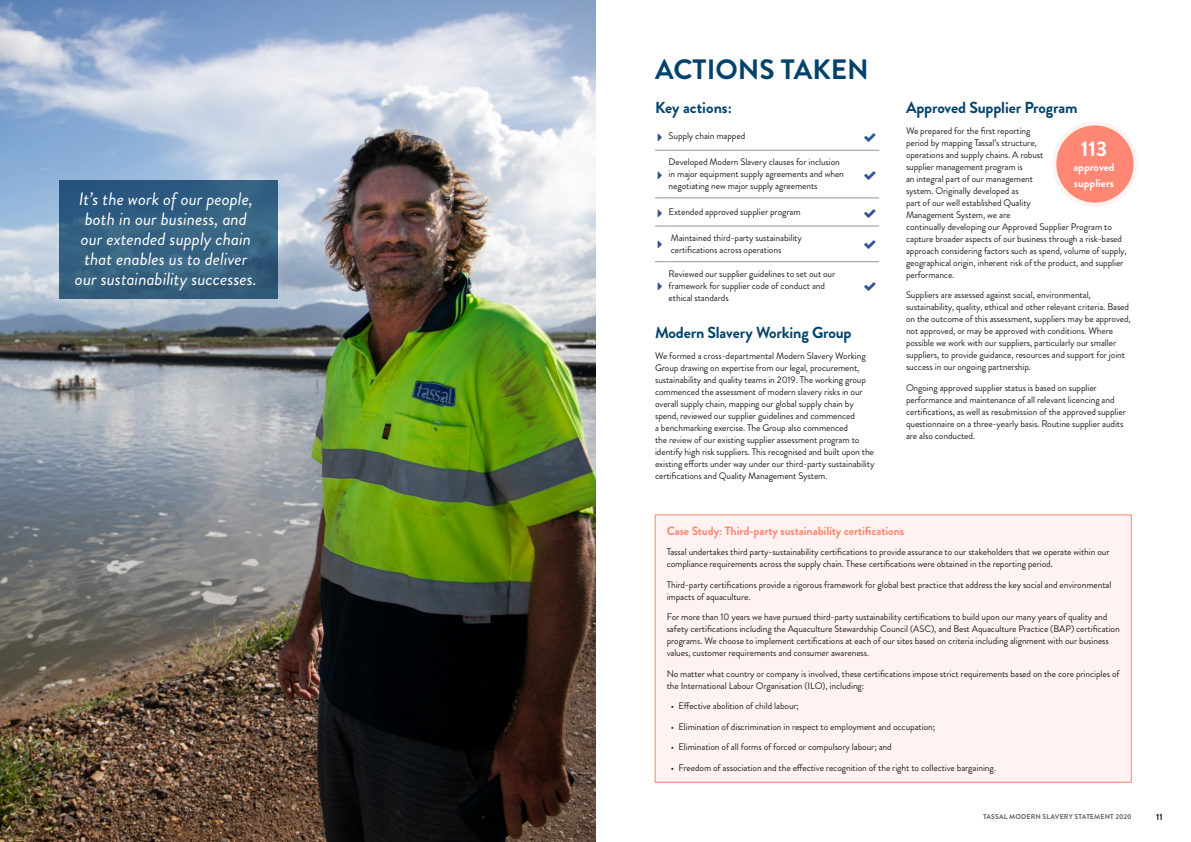
<style>
.page{position:relative;width:1191px;height:842px;background:#fff}
.page>*{position:absolute;margin:0;border:0;box-sizing:border-box;transform-origin:0 0}
.Heading_2{font:700 28px "Brandon Grotesque";color:#00426b}
.t1{font:700 21.2px "Brandon Grotesque";color:#fff}
.Heading_2-2{font:italic 18px/20px "Brandon Grotesque";color:#fff;text-align:center}
.Heading_2-3{font:700 16px "Brandon Grotesque";letter-spacing:-.01em;color:#00426b}
.Heading_2-4{font:700 12px "Brandon Grotesque";letter-spacing:-.01em;color:#ff8773}
.t2{font:700 11.5px/15.1px "Brandon Grotesque";color:#fff}
.Heading_2-5{font:9.5px/12px "Brandon Grotesque";letter-spacing:-.01em;color:#231f20}
.t3{font:700 9px "Brandon Grotesque";color:#231f20}
.t4{font:700 7px "Brandon Grotesque";letter-spacing:.02em;color:#636366}
</style>
<div class="page">
<div style="left:655px;top:515px;width:476px;height:267px;background:#fff3f1"></div>
<svg style="left:655px;top:150px;width:13px;height:1px"></svg>
<hr style="left:668px;top:150px;width:181px;height:1px;background:#939598">
<hr style="left:849px;top:150px;width:30px;height:1px;background:#939598">
<svg style="left:655px;top:198px;width:13px;height:1px"></svg>
<hr style="left:668px;top:198px;width:181px;height:1px;background:#939598">
<hr style="left:849px;top:198px;width:30px;height:1px;background:#939598">
<svg style="left:655px;top:226px;width:13px;height:1px"></svg>
<hr style="left:668px;top:226px;width:181px;height:1px;background:#939598">
<hr style="left:849px;top:226px;width:30px;height:1px;background:#939598">
<svg style="left:655px;top:262px;width:13px;height:1px"></svg>
<hr style="left:668px;top:262px;width:181px;height:1px;background:#939598">
<hr style="left:849px;top:262px;width:30px;height:1px;background:#939598">
<div style="left:1054px;top:123px;width:81px;height:82px;background:#ff8773;border-radius:50%"></div>
<div style="left:1052px;top:121px;width:85px;height:86px;border:4px solid #fff3f1;border-radius:50%"></div>
<img style="left:0;top:0;width:595px;height:842px">
<svg style="left:60px;top:180px;width:218px;height:118px;background:#335f80"></svg>
<p class="Heading_2-2" style="left:75px;top:189px;width:183px">It’s the work of our people, both in our business, and our extended supply chain that enables us to deliver our sustainability successes.</p>
<p class="Heading_2" style="left:655px;top:50px;width:215px">ACTIONS TAKEN</p>
<p class="Heading_2-3" style="left:655px;top:96px;width:79px">Key actions:</p>
<p class="Heading_2-5" style="left:668px;top:130px;width:78px">Supply chain mapped</p>
<p class="Heading_2-5" style="left:668px;top:156px;width:177px">Developed Modern Slavery clauses for inclusion in major equipment supply agreements and when negotiating new major supply agreements</p>
<p class="Heading_2-5" style="left:668px;top:206px;width:133px">Extended approved supplier program</p>
<p class="Heading_2-5" style="left:670px;top:232px;width:133px">Maintained third-party sustainability certifications across operations</p>
<p class="Heading_2-5" style="left:668px;top:268px;width:168px">Reviewed our supplier guidelines to set out our framework for supplier code of conduct and ethical standards</p>
<p class="Heading_2-3" style="left:655px;top:321px;width:198px">Modern Slavery Working Group</p>
<p class="Heading_2-5" style="left:655px;top:349px;width:221px">We formed a cross-departmental Modern Slavery Working Group drawing on expertise from our legal, procurement, sustainability and quality teams in 2019. The working group commenced the assessment of modern slavery risks in our overall supply chain, mapping our global supply chain by spend, reviewed our supplier guidelines and commenced<br>a benchmarking exercise. The Group also commenced<br>the review of our existing supplier assessment program to identify high risk suppliers. This recognised and built upon the existing efforts under way under our third-party sustainability certifications and Quality Management System.</p>
<p class="Heading_2-3" style="left:906px;top:96px;width:173px">Approved Supplier Program</p>
<p class="Heading_2-5" style="left:906px;top:124px;width:222px">We prepared for the first reporting<br>period by mapping Tassal’s structure,<br>operations and supply chains. A robust<br>supplier management program is<br>an integral part of our management<br>system. Originally developed as<br>part of our well established Quality<br>Management System, we are<br>continually developing our Approved Supplier Program to capture broader aspects of our business through a risk-based approach considering factors such as spend, volume of supply, geographical origin, inherent risk of the product, and supplier performance.</p>
<p class="Heading_2-5" style="left:906px;top:289px;width:226px">Suppliers are assessed against social, environmental, sustainability, quality, ethical and other relevant criteria. Based on the outcome of this assessment, suppliers may be approved, not approved, or may be approved with conditions. Where possible we work with our suppliers, particularly our smaller suppliers, to provide guidance, resources and support for joint success in our ongoing partnership.</p>
<p class="Heading_2-5" style="left:906px;top:381px;width:221px">Ongoing approved supplier status is based on supplier performance and maintenance of all relevant licencing and certifications, as well as resubmission of the approved supplier questionnaire on a three-yearly basis. Routine supplier audits are also conducted.</p>
<p class="t1" style="left:1081px;top:134px;width:28px">113</p>
<p class="t2" style="left:1073px;top:160px;width:43px">approved suppliers</p>
<p class="Heading_2-4" style="left:666px;top:522px;width:239px">Case Study: Third-party sustainability certifications</p>
<p class="Heading_2-5" style="left:666px;top:546px;width:444px">Tassal undertakes third party-sustainability certifications to provide assurance to our stakeholders that we operate within our compliance requirements across the supply chain. These certifications were obtained in the reporting period.</p>
<p class="Heading_2-5" style="left:666px;top:579px;width:446px">Third-party certifications provide a rigorous framework for global best practice that address the key social and environmental impacts of aquaculture.</p>
<p class="Heading_2-5" style="left:666px;top:611px;width:454px">For more than 10 years we have pursued third-party sustainability certifications to build upon our many years of quality and safety certifications including the Aquaculture Stewardship Council (ASC), and Best Aquaculture Practice (BAP) certification programs. We choose to implement certifications at each of our sites based on criteria including alignment with our business values, customer requirements and consumer awareness.</p>
<p class="Heading_2-5" style="left:666px;top:668px;width:454px">No matter what country or company is involved, these certifications impose strict requirements based on the core principles of the International Labour Organisation (ILO), including:</p>
<p class="Heading_2-5" style="left:671px;top:700px;width:130px">• Effective abolition of child labour;</p>
<p class="Heading_2-5" style="left:671px;top:721px;width:266px">• Elimination of discrimination in respect to employment and occupation;</p>
<p class="Heading_2-5" style="left:671px;top:741px;width:222px">• Elimination of all forms of forced or compulsory labour; and</p>
<p class="Heading_2-5" style="left:671px;top:762px;width:326px">• Freedom of association and the effective recognition of the right to collective bargaining.</p>
<p class="t4" style="left:983px;top:812px;width:150px">TASSAL MODERN SLAVERY STATEMENT 2020</p>
<p class="t3" style="left:1156px;top:810px;width:8px">11</p>
</div>
